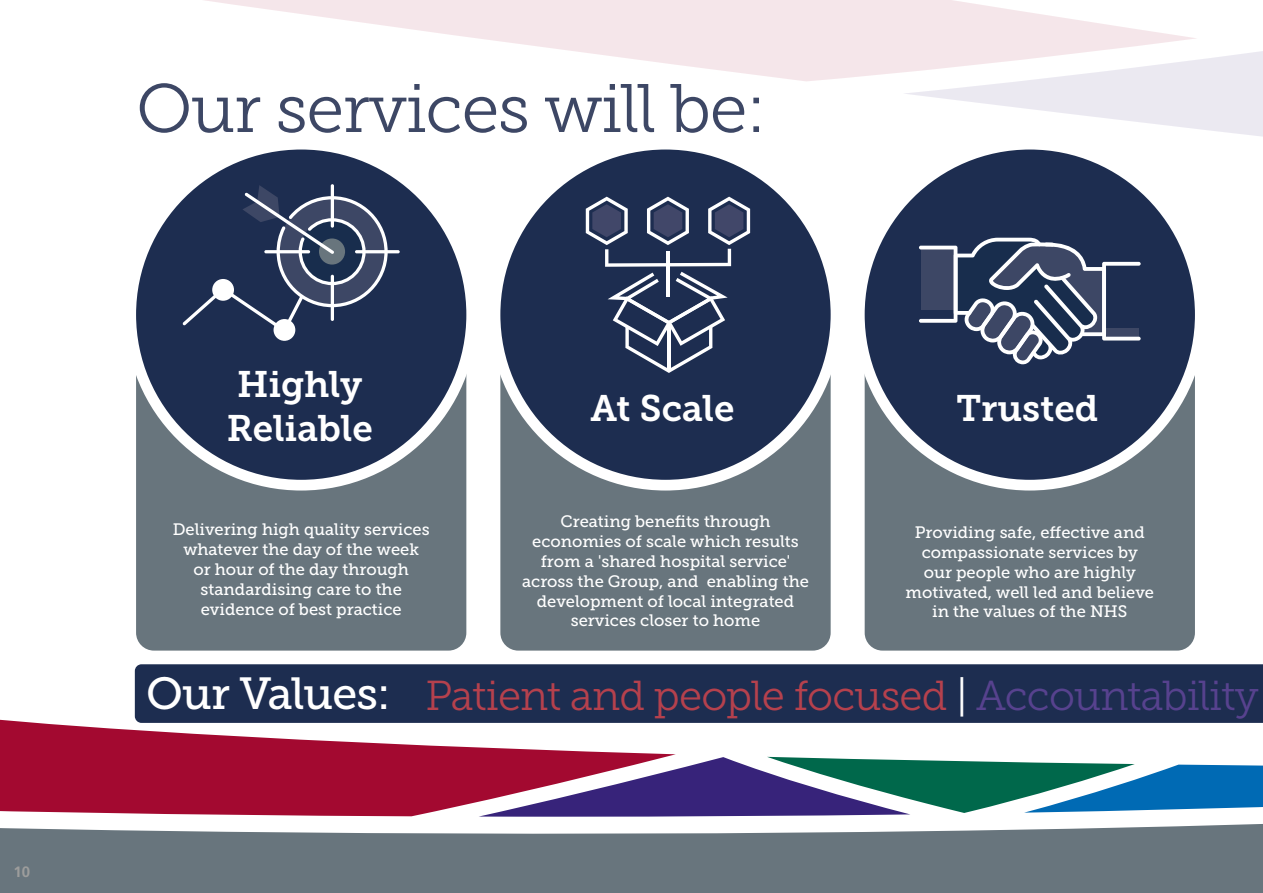
<style>
.page{position:relative;width:1263px;height:893px;background:#fff}
.page>*{position:absolute;margin:0;border:0;box-sizing:border-box;transform-origin:0 0}
.t1{font:68.25px "Museo Slab 300";letter-spacing:-.02em;color:#3d4765}
.t2{font:41.7px "Museo Slab 300";letter-spacing:-.02em;color:#b5414d}
.t3{font:36.75px/44.1px "Museo Slab 700";color:#fff}
.t4{font:16.5px/19.8px "Museo Slab 500";color:#fff;text-align:center}
.t5{font:700 15px "Frutiger LT Com";color:#9d9d9c}
.s1{font-family:"Museo Slab 500";font-size:44.85px;color:#fff}
.s2{color:#fff}
.s3{color:#57428e}
</style>
<div class="page">
<svg style="left:0;top:701px;width:1263px;height:192px;fill:#68757d"></svg>
<svg style="left:479px;top:757px;width:784px;height:60px"></svg>
<svg style="left:0;top:719px;width:676px;height:97px;fill:#a30930"></svg>
<svg style="left:905px;top:51px;width:358px;height:86px"></svg>
<svg style="left:204px;top:0;width:993px;height:81px;fill:#f5e6ea"></svg>
<div style="left:136px;top:377px;width:330px;height:274px;background:#68757d"></div>
<div style="left:500px;top:374px;width:331px;height:277px;background:#68757d"></div>
<div style="left:865px;top:377px;width:330px;height:274px;background:#68757d"></div>
<div style="left:125px;top:139px;width:352px;height:351px;background:#fff;border-radius:50%"></div>
<div style="left:490px;top:139px;width:351px;height:351px;background:#fff;border-radius:50%"></div>
<div style="left:854px;top:139px;width:352px;height:351px;background:#fff;border-radius:50%"></div>
<div style="left:135px;top:664px;width:1128px;height:59px;background:#1d2d50"></div>
<div style="left:136px;top:150px;width:330px;height:330px;background:#1d2d50;border-radius:50%"></div>
<div style="left:500px;top:150px;width:331px;height:330px;background:#1d2d50;border-radius:50%"></div>
<div style="left:865px;top:150px;width:330px;height:330px;background:#1d2d50;border-radius:50%"></div>
<svg style="left:919px;top:238px;width:222px;height:126px"></svg>
<hr style="left:331px;top:184px;width:3px;height:44px;background:#fff;border-radius:2px">
<hr style="left:355px;top:250px;width:45px;height:3px;background:#fff;border-radius:2px">
<svg style="left:183px;top:185px;width:205px;height:156px"></svg>
<svg style="left:586px;top:197px;width:164px;height:176px"></svg>
<p class="t5" style="left:14px;top:863px;width:18px">10</p>
<h1 class="t1" style="left:136px;top:71px;width:632px">Our services will be:</h1>
<h3 class="t3" style="left:227px;top:362px;width:148px">Highly<br>Reliable</h3>
<h3 class="t3" style="left:590px;top:386px;width:146px">At Scale</h3>
<h3 class="t3" style="left:956px;top:386px;width:144px">Trusted</h3>
<p class="t4" style="left:173px;top:520px;width:258px">Delivering high quality services whatever the day of the week or hour of the day through standardising care to the evidence of best practice</p>
<p class="t4" style="left:522px;top:512px;width:288px">Creating benefits through economies of scale which results from a 'shared hospital service' across the Group, and enabling the development of local integrated services closer to home</p>
<p class="t4" style="left:905px;top:523px;width:250px">Providing safe, effective and compassionate services by<br>our people who are highly motivated, well led and believe in the values of the NHS</p>
<h2 class="t2" style="left:146px;top:673px;width:1114px"><span class="s1">Our Values:</span> Patient and people focused <span class="s2">|</span> <span class="s3">Accountability</span></h2>
</div>
